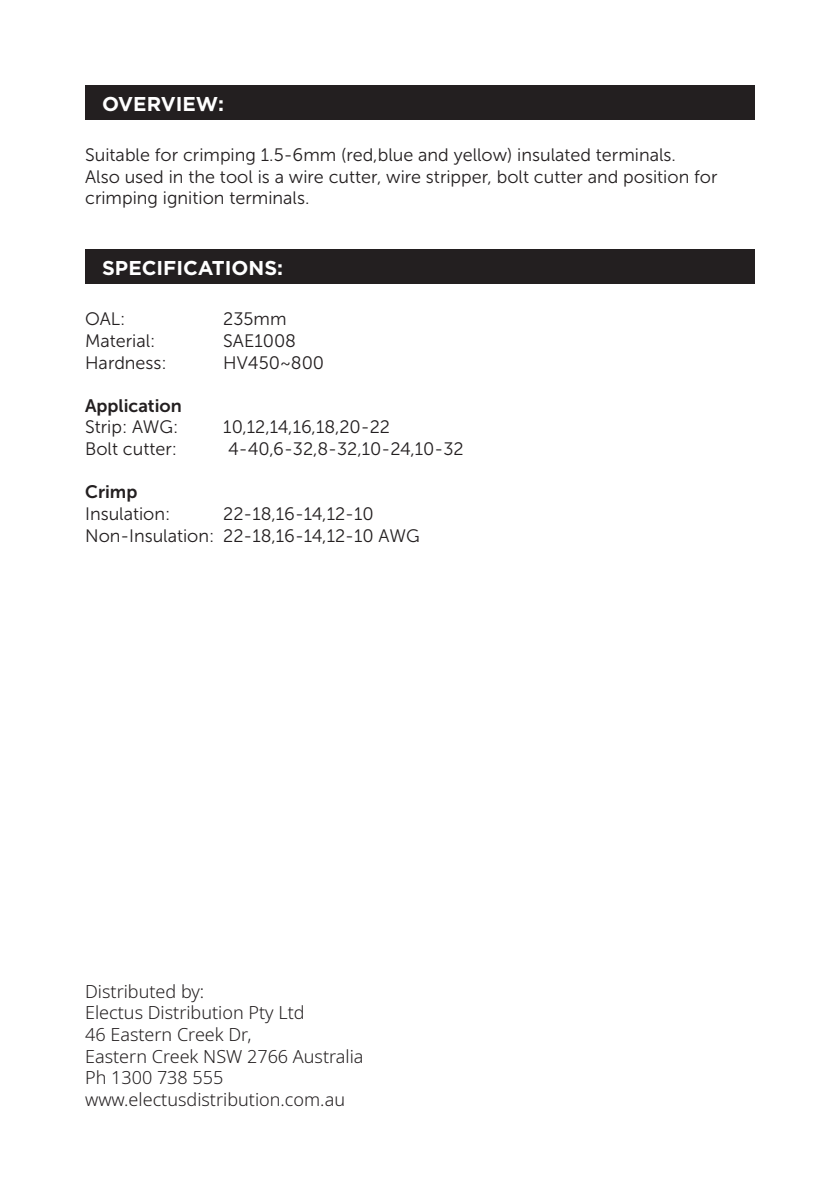
<style>
.page{position:relative;width:840px;height:1191px;background:#fff}
.page>*{position:absolute;margin:0;border:0;box-sizing:border-box;transform-origin:0 0}
.t1{font:700 20px "Gotham HTF";color:#fff}
.t2{font:18px/21.6px "Museo Sans 300";color:#231f20}
.t3{font:300 18px "Noto Sans";color:#231f20}
.t4{font:18px "Museo Sans 700";color:#231f20}
</style>
<div class="page">
<div style="left:85px;top:85px;width:669px;height:35px;background:#231f20"></div>
<div style="left:85px;top:249px;width:669px;height:35px;background:#231f20"></div>
<p class="t1" style="left:102px;top:92px;width:123px">OVERVIEW:</p>
<p class="t2" style="left:85px;top:144px;width:592px">Suitable for crimping 1.5-6mm (red,blue and yellow) insulated terminals.</p>
<p class="t2" style="left:85px;top:166px;width:633px">Also used in the tool is a wire cutter, wire stripper, bolt cutter and position for crimping ignition terminals.</p>
<p class="t1" style="left:102px;top:257px;width:182px">SPECIFICATIONS:</p>
<p class="t2" style="left:85px;top:308px;width:42px">OAL:</p>
<p class="t2" style="left:223px;top:308px;width:65px">235mm</p>
<p class="t2" style="left:85px;top:330px;width:72px">Material:</p>
<p class="t2" style="left:223px;top:330px;width:74px">SAE1008</p>
<p class="t2" style="left:85px;top:352px;width:83px">Hardness:</p>
<p class="t2" style="left:223px;top:352px;width:102px">HV450~800</p>
<p class="t4" style="left:85px;top:395px;width:98px">Application</p>
<p class="t2" style="left:85px;top:416px;width:95px">Strip: AWG:</p>
<p class="t2" style="left:223px;top:416px;width:168px">10,12,14,16,18,20-22</p>
<p class="t2" style="left:85px;top:438px;width:93px">Bolt cutter:</p>
<p class="t2" style="left:228px;top:438px;width:237px">4-40,6-32,8-32,10-24,10-32</p>
<p class="t4" style="left:85px;top:482px;width:54px">Crimp</p>
<p class="t2" style="left:85px;top:503px;width:87px">Insulation:</p>
<p class="t2" style="left:223px;top:503px;width:152px">22-18,16-14,12-10</p>
<p class="t2" style="left:85px;top:524px;width:336px">Non-Insulation: 22-18,16-14,12-10 AWG</p>
<p class="t3" style="left:85px;top:978px;width:121px">Distributed by:</p>
<p class="t3" style="left:85px;top:1000px;width:221px">Electus Distribution Pty Ltd</p>
<p class="t3" style="left:85px;top:1022px;width:168px">46 Eastern Creek Dr,</p>
<p class="t3" style="left:85px;top:1043px;width:280px">Eastern Creek NSW 2766 Australia</p>
<p class="t3" style="left:85px;top:1065px;width:140px">Ph 1300 738 555</p>
<p class="t3" style="left:85px;top:1086px;width:261px">www.electusdistribution.com.au</p>
</div>
